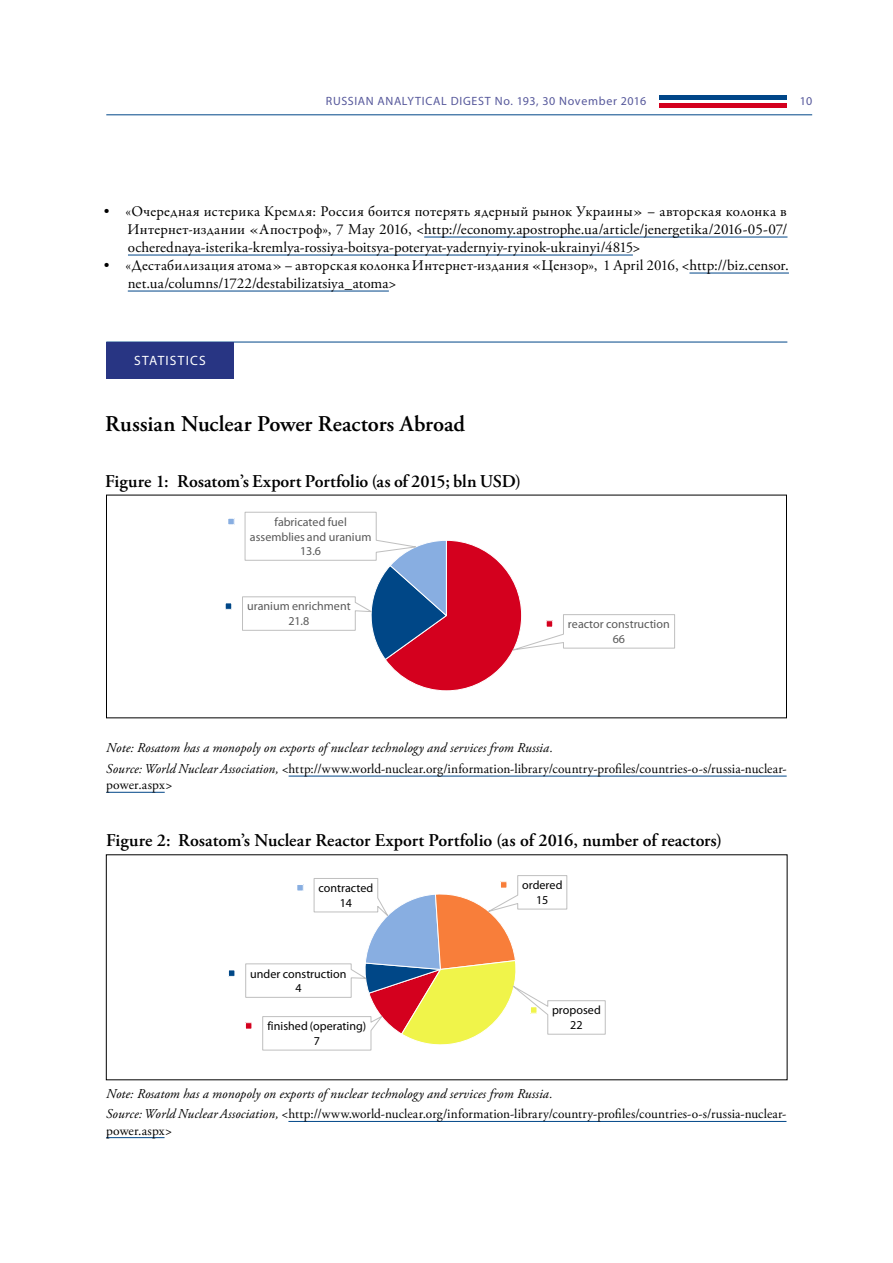
<style>
.page{position:relative;width:893px;height:1263px;background:#fff}
.page>*{position:absolute;margin:0;border:0;box-sizing:border-box;transform-origin:0 0}
.t1{font:600 22.5px "Adobe Garamond Pro";color:#000}
.t2{font:600 18px "Adobe Garamond Pro";color:#000}
.t3{font:15px/18px "Adobe Garamond Pro";letter-spacing:.01em;color:#000}
.t4{font:15px "Garamond Premr Pro";letter-spacing:.025em;color:#000}
.t5{font:italic 13.5px/20.7px "Adobe Garamond Pro";letter-spacing:.01em;color:#000}
.t6{font:13.5px "Adobe Garamond Pro";letter-spacing:.005em;color:#000}
.t7{font:13.5px "Myriad Pro";letter-spacing:.09em;color:#fff}
.t8{font:12px/14.5px "Myriad Pro";color:#595959;text-align:center}
.t9{font:12px/14.5px "Myriad Pro";color:#000;text-align:center}
.t10{font:12px "Myriad Pro";letter-spacing:.055em;color:#56589b}
.s1{font-family:"Adobe Garamond Pro"}
.s2{font-family:"Garamond Premr Pro"}
.s3{font-style:normal}
.s4{font-style:italic}
</style>
<div class="page">
<div style="left:659px;top:103px;width:128px;height:5px;background:#d4001e"></div>
<hr style="left:659px;top:96px;width:128px;height:4px;background:#004688">
<hr style="left:106px;top:114px;width:706px;height:1px;background:#004688">
<hr style="left:424px;top:237px;width:363px;height:1px;background:#004688">
<hr style="left:128px;top:255px;width:505px;height:1px;background:#004688">
<hr style="left:689px;top:273px;width:100px;height:1px;background:#004688">
<hr style="left:128px;top:291px;width:261px;height:1px;background:#004688">
<hr style="left:106px;top:342px;width:681px;height:1px;background:#004688">
<div style="left:106px;top:342px;width:128px;height:36px;background:#283583"></div>
<div style="left:225px;top:603px;width:7px;height:6px;background:#004787"></div>
<div style="left:225px;top:603px;width:7px;height:6px;border:1px solid #fff"></div>
<div style="left:228px;top:518px;width:6px;height:7px;background:#88aee1"></div>
<div style="left:228px;top:518px;width:6px;height:7px;border:1px solid #fff"></div>
<svg style="left:242px;top:512px;width:433px;height:179px"></svg>
<hr style="left:289px;top:776px;width:498px;height:1px;background:#004688">
<hr style="left:106px;top:792px;width:59px;height:1px;background:#004688">
<div style="left:228px;top:970px;width:7px;height:6px;background:#004787"></div>
<div style="left:228px;top:970px;width:7px;height:6px;border:1px solid #fff"></div>
<svg style="left:245px;top:875px;width:361px;height:175px"></svg>
<hr style="left:288px;top:1121px;width:498px;height:1px;background:#004688">
<hr style="left:106px;top:1137px;width:59px;height:1px;background:#004688">
<p class="t10" style="left:326px;top:94px;width:322px">RUSSIAN ANALYTICAL DIGEST No. 193, 30 November 2016</p>
<p class="t10" style="left:800px;top:94px;width:14px">10</p>
<p class="t4" style="left:104px;top:202px;width:684px"><span class="s1">• «</span>Очередная истерика Кремля: Россия боится потерять ядерный рынок Украины» – авторская колонка в</p>
<p class="t3" style="left:127px;top:221px;width:662px"><span class="s2">Интернет-издании «Апостроф</span>», 7 May 2016, &lt;http://economy.apostrophe.ua/article/jenergetika/2016-05-07/ ocherednaya-isterika-kremlya-rossiya-boitsya-poteryat-yadernyiy-ryinok-ukrainyi/4815&gt;</p>
<p class="t4" style="left:104px;top:256px;width:686px"><span class="s1">• «</span>Дестабилизация атома» – авторская колонка Интернет-издания «Цензор<span class="s1">», 1 April 2016, &lt;http://biz.censor.</span></p>
<p class="t3" style="left:128px;top:275px;width:270px">net.ua/columns/1722/destabilizatsiya_atoma&gt;</p>
<p class="t7" style="left:134px;top:352px;width:73px">STATISTICS</p>
<h1 class="t1" style="left:105px;top:411px;width:361px">Russian Nuclear Power Reactors Abroad</h1>
<h2 class="t2" style="left:105px;top:471px;width:417px">Figure 1: Rosatom’s Export Portfolio (as of 2015; bln USD)</h2>
<p class="t8" style="left:250px;top:514px;width:123px">fabricated fuel assemblies and uranium<br>13.6</p>
<p class="t8" style="left:247px;top:599px;width:105px">uranium enrichment<br>21.8</p>
<p class="t8" style="left:568px;top:617px;width:103px">reactor construction<br>66</p>
<p class="t5" style="left:106px;top:738px;width:682px">Note: Rosatom has a monopoly on exports of nuclear technology and services from Russia.<br>Source: World Nuclear Association, &lt;<span class="s3">http://www.world-nuclear.org/information-library/country-profiles/countries-o-s/russia-nuclear-</span></p>
<p class="t6" style="left:106px;top:777px;width:67px">power.aspx<span class="s4">&gt;</span></p>
<h2 class="t2" style="left:106px;top:830px;width:617px">Figure 2: Rosatom’s Nuclear Reactor Export Portfolio (as of 2016, number of reactors)</h2>
<p class="t9" style="left:319px;top:881px;width:56px">contracted<br>14</p>
<p class="t9" style="left:522px;top:878px;width:42px">ordered<br>15</p>
<p class="t9" style="left:250px;top:966px;width:98px">under construction<br>4</p>
<p class="t9" style="left:267px;top:1019px;width:100px">finished (operating)<br>7</p>
<p class="t9" style="left:552px;top:1003px;width:50px">proposed<br>22</p>
<p class="t5" style="left:106px;top:1083px;width:682px">Note: Rosatom has a monopoly on exports of nuclear technology and services from Russia.<br>Source: World Nuclear Association, &lt;<span class="s3">http://www.world-nuclear.org/information-library/country-profiles/countries-o-s/russia-nuclear-</span></p>
<p class="t6" style="left:106px;top:1122px;width:67px">power.aspx<span class="s4">&gt;</span></p>
</div>
